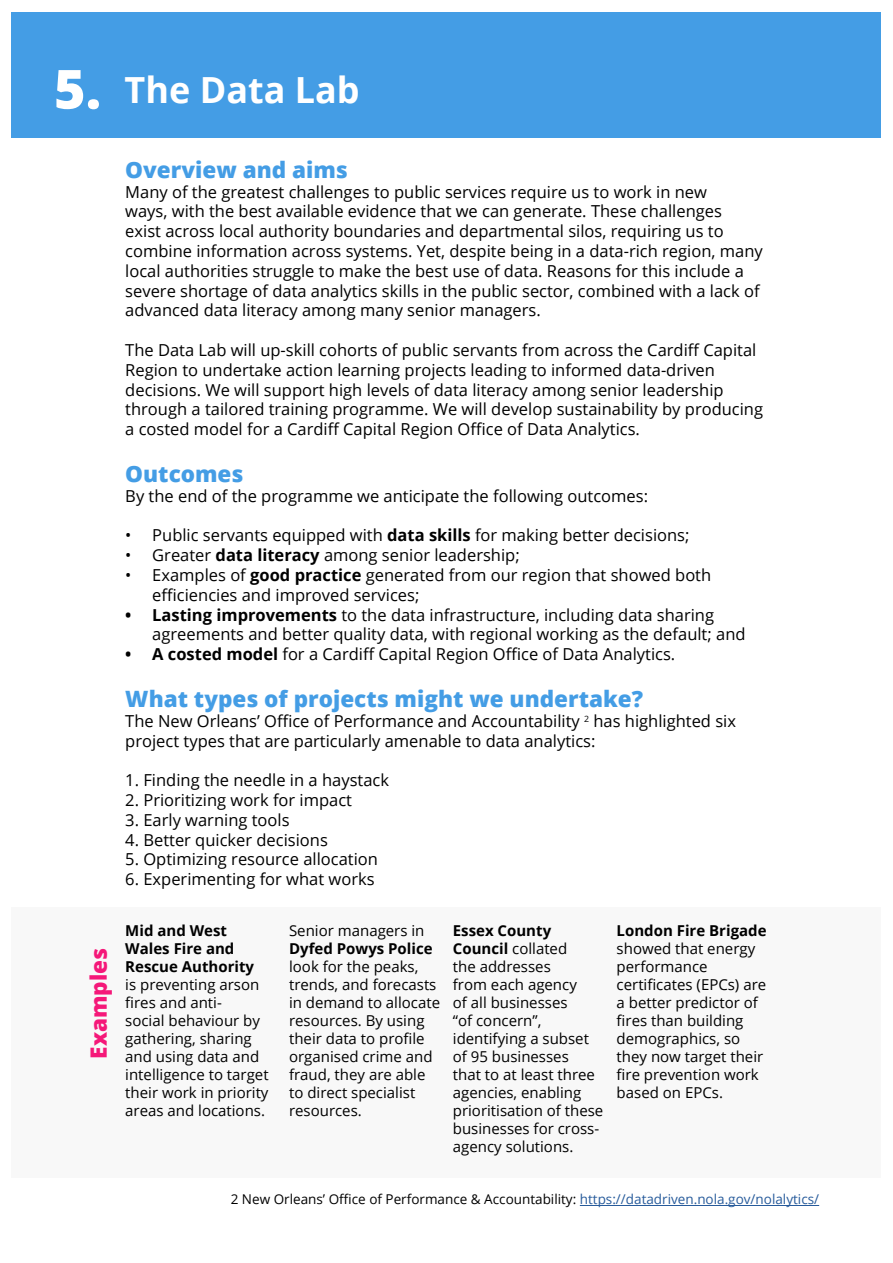
<style>
.page{position:relative;width:893px;height:1263px;background:#fff}
.page>*{position:absolute;margin:0;border:0;box-sizing:border-box;transform-origin:0 0}
.t1{font:700 36px "Open Sans";color:#fff}
.t2{font:800 22.5px "Open Sans";color:#449de5}
.t3{font:800 22.5px "Open Sans";color:#f51879}
.t4{font:16.5px/19.8px "Open Sans";color:#000}
.t5{font:15px/18px "Open Sans";color:#000}
.t6{font:700 15px/18px "Open Sans";color:#000}
.t7{font:13.5px "Open Sans";color:#000}
.s1{font-weight:800;font-size:54px}
.s2{font-weight:700}
.s3{color:#275b9b}
</style>
<div class="page">
<div style="left:12px;top:13px;width:869px;height:125px;background:#449de5"></div>
<div style="left:12px;top:908px;width:869px;height:270px;background:#f8f8f8"></div>
<hr style="left:580px;top:1205px;width:239px;height:1px;background:#275b9b">
<h1 class="t1" style="left:54px;top:65px;width:307px"><span class="s1">5.</span> The Data Lab</h1>
<h2 class="t2" style="left:125px;top:152px;width:224px">Overview and aims</h2>
<p class="t4" style="left:125px;top:181px;width:639px">Many of the greatest challenges to public services require us to work in new<br>ways, with the best available evidence that we can generate. These challenges<br>exist across local authority boundaries and departmental silos, requiring us to combine information across systems. Yet, despite being in a data-rich region, many local authorities struggle to make the best use of data. Reasons for this include a severe shortage of data analytics skills in the public sector, combined with a lack of advanced data literacy among many senior managers.</p>
<p class="t4" style="left:125px;top:340px;width:639px">The Data Lab will up-skill cohorts of public servants from across the Cardiff Capital Region to undertake action learning projects leading to informed data-driven decisions. We will support high levels of data literacy among senior leadership through a tailored training programme. We will develop sustainability by producing a costed model for a Cardiff Capital Region Office of Data Analytics.</p>
<h2 class="t2" style="left:125px;top:457px;width:120px">Outcomes</h2>
<p class="t4" style="left:125px;top:485px;width:524px">By the end of the programme we anticipate the following outcomes:</p>
<p class="t4" style="left:125px;top:525px;width:566px">• Public servants equipped with <span class="s2">data skills</span> for making better decisions;</p>
<p class="t4" style="left:125px;top:545px;width:396px">• Greater <span class="s2">data literacy</span> among senior leadership;</p>
<p class="t4" style="left:152px;top:565px;width:560px;text-indent:-27px">• Examples of <span class="s2">good practice</span> generated from our region that showed both efficiencies and improved services;</p>
<p class="t4" style="left:152px;top:604px;width:595px;text-indent:-27px"><span class="s2">• Lasting improvements</span> to the data infrastructure, including data sharing agreements and better quality data, with regional working as the default; and</p>
<p class="t4" style="left:125px;top:644px;width:551px"><span class="s2">• A costed model</span> for a Cardiff Capital Region Office of Data Analytics.</p>
<h2 class="t2" style="left:125px;top:682px;width:519px">What types of projects might we undertake?</h2>
<p class="t4" style="left:125px;top:710px;width:612px">The New Orleans’ Office of Performance and Accountability <sup>2</sup> has highlighted six project types that are particularly amenable to data analytics:</p>
<p class="t4" style="left:125px;top:770px;width:265px">1. Finding the needle in a haystack</p>
<p class="t4" style="left:125px;top:790px;width:228px">2. Prioritizing work for impact</p>
<p class="t4" style="left:125px;top:809px;width:166px">3. Early warning tools</p>
<p class="t4" style="left:125px;top:829px;width:204px">4. Better quicker decisions</p>
<p class="t4" style="left:125px;top:849px;width:254px">5. Optimizing resource allocation</p>
<p class="t4" style="left:125px;top:869px;width:251px">6. Experimenting for what works</p>
<h2 class="t3" style="left:82px;top:1059px;width:112px;rotate:-90deg">Examples</h2>
<p class="t6" style="left:125px;top:921px;width:130px">Mid and West<br>Wales Fire and<br>Rescue Authority</p>
<p class="t5" style="left:125px;top:975px;width:145px">is preventing arson fires and anti-<br>social behaviour by gathering, sharing and using data and intelligence to target their work in priority areas and locations.</p>
<p class="t5" style="left:289px;top:921px;width:137px">Senior managers in</p>
<p class="t6" style="left:289px;top:939px;width:145px">Dyfed Powys Police</p>
<p class="t5" style="left:289px;top:957px;width:153px">look for the peaks, trends, and forecasts in demand to allocate resources. By using their data to profile organised crime and fraud, they are able to direct specialist resources.</p>
<p class="t5" style="left:453px;top:921px;width:152px"><span class="s2">Essex County<br>Council</span> collated<br>the addresses<br>from each agency<br>of all businesses<br>“of concern”, identifying a subset of 95 businesses<br>that to at least three agencies, enabling prioritisation of these businesses for cross&shy;agency solutions.</p>
<p class="t6" style="left:617px;top:921px;width:151px">London Fire Brigade</p>
<p class="t5" style="left:617px;top:939px;width:151px">showed that energy performance certificates (EPCs) are a better predictor of fires than building demographics, so they now target their fire prevention work based on EPCs.</p>
<p class="t7" style="left:231px;top:1190px;width:590px">2 New Orleans’ Office of Performance &amp; Accountability: <span class="s3">https://datadriven.nola.gov/nolalytics/</span></p>
</div>
